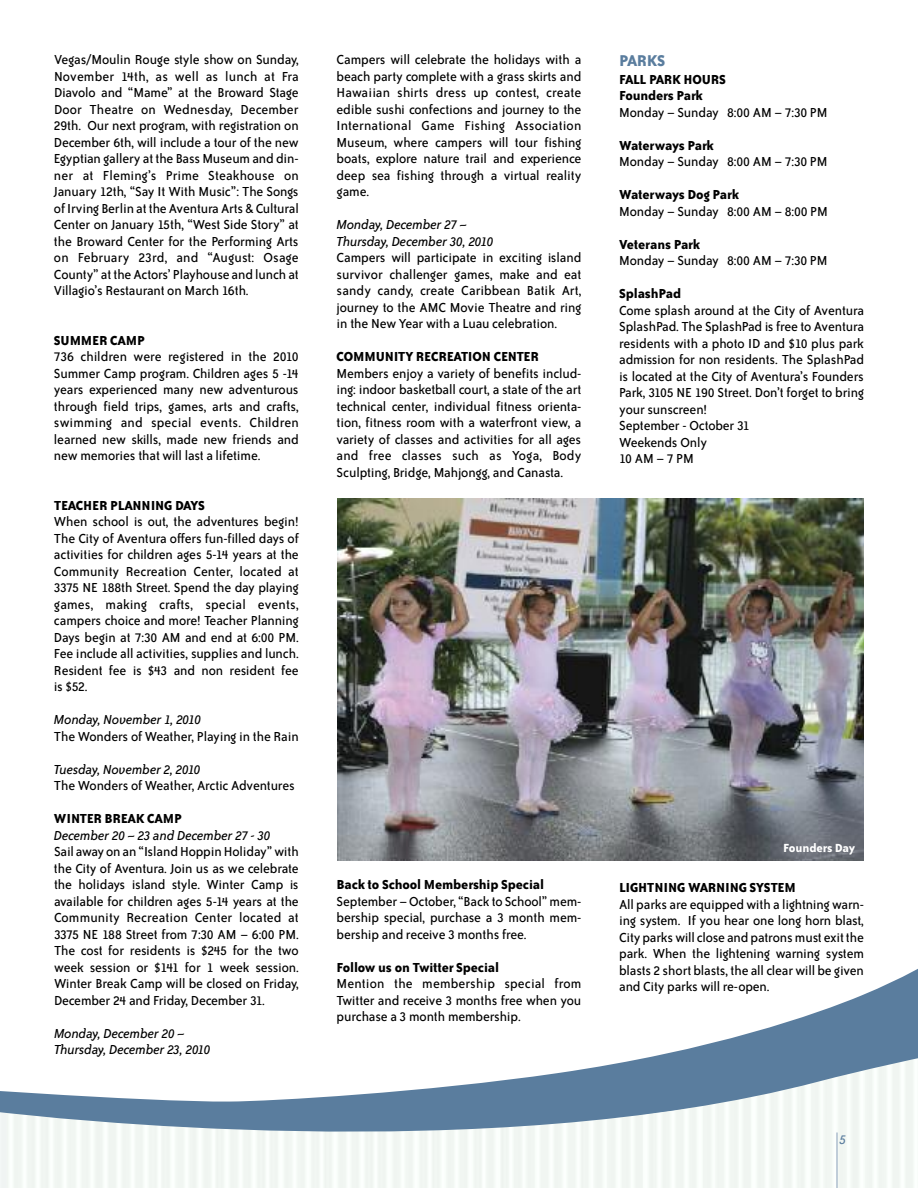
<style>
.page{position:relative;width:918px;height:1188px;background:#fff}
.page>*{position:absolute;margin:0;border:0;box-sizing:border-box;transform-origin:0 0}
.t1{font:700 18px "Bailey Sans ITC";letter-spacing:-.02em;color:#5a7d9e}
.t2{font:15px/16.5px "Bailey Sans ITC";letter-spacing:-.01em;color:#000;text-align:justify}
.t3{font:700 15px/16.5px "Bailey Sans ITC";letter-spacing:-.01em;color:#000}
.t4{font:italic 15px/16.5px "Bailey Sans ITC";letter-spacing:-.01em;color:#000}
.t5{font:italic 15px "Bailey Sans ITC";color:#5a7d9e}
.t6{font:700 13.5px "Bailey Sans ITC";letter-spacing:-.01em;color:#fff}
</style>
<div class="page">
<svg style="left:645px;top:969px;width:273px;height:89px"></svg>
<img style="left:0;top:1058px;width:918px;height:111px">
<hr style="left:836px;top:1132px;width:2px;height:56px;background:#adbece">
<img style="left:338px;top:498px;width:526px;height:363px">
<p class="t2" style="left:54px;top:52px;width:246px">Vegas/Moulin Rouge style show on Sunday, November 14th, as well as lunch at Fra Diavolo and “Mame” at the Broward Stage Door Theatre on Wednesday, December 29th. Our next program, with registration on December 6th, will include a tour of the new Egyptian gallery at the Bass Museum and din&shy;ner at Fleming’s Prime Steakhouse on January 12th, “Say It With Music”: The Songs of Irving Berlin at theAventura Arts &amp; Cultural Center on January 15th, “West Side Story” at the Broward Center for the Performing Arts on February 23rd, and “August: Osage County” at theActors’ Playhouse and lunch at Villagio’s Restaurant on March 16th.</p>
<p class="t3" style="left:54px;top:333px;width:92px">SUMMER CAMP</p>
<p class="t2" style="left:54px;top:349px;width:246px">736 children were registered in the 2010<br>Summer Camp program. Children ages 5 -14 years experienced many new adventurous through field trips, games, arts and crafts, swimming and special events. Children learned new skills, made new friends and new memories that will last a lifetime.</p>
<p class="t3" style="left:54px;top:498px;width:153px">TEACHER PLANNING DAYS</p>
<p class="t2" style="left:54px;top:514px;width:246px">When school is out, the adventures begin!<br>The City of Aventura offers fun-filled days of activities for children ages 5-14 years at the Community Recreation Center, located at 3375 NE 188th Street. Spend the day playing games, making crafts, special events, campers choice and more! Teacher Planning Days begin at 7:30 AM and end at 6:00 PM.<br>Fee include all activities, supplies and lunch.<br>Resident fee is $43 and non resident fee is $52.</p>
<p class="t4" style="left:54px;top:712px;width:149px">Monday, November 1, 2010</p>
<p class="t2" style="left:54px;top:729px;width:246px">The Wonders of Weather, Playing in the Rain</p>
<p class="t4" style="left:54px;top:762px;width:148px">Tuesday, November 2, 2010</p>
<p class="t2" style="left:54px;top:778px;width:242px">The Wonders of Weather, Arctic Adventures</p>
<p class="t3" style="left:54px;top:811px;width:129px">WINTER BREAK CAMP</p>
<p class="t4" style="left:54px;top:828px;width:218px">December 20 – 23 and December 27 - 30</p>
<p class="t2" style="left:54px;top:844px;width:246px">Sail away on an “IslandHoppinHoliday”with the City of Aventura. Join us as we celebrate the holidays island style. Winter Camp is available for children ages 5-14 years at the Community Recreation Center located at 3375 NE 188 Street from 7:30 AM – 6:00 PM.<br>The cost for residents is $245 for the two week session or $141 for 1 week session.<br>Winter Break Camp will be closed on Friday, December 24 and Friday, December 31.</p>
<p class="t4" style="left:54px;top:1026px;width:158px">Monday, December 20 –<br>Thursday, December 23, 2010</p>
<p class="t2" style="left:337px;top:52px;width:246px">Campers will celebrate the holidays with a beach party complete with a grass skirts and Hawaiian shirts dress up contest, create edible sushi confections and journey to the International Game Fishing Association Museum, where campers will tour fishing boats, explore nature trail and experience deep sea fishing through a virtual reality game.</p>
<p class="t4" style="left:337px;top:217px;width:158px">Monday, December 27 –<br>Thursday, December 30, 2010</p>
<p class="t2" style="left:337px;top:250px;width:246px">Campers will participate in exciting island survivor challenger games, make and eat sandy candy, create Caribbean Batik Art, journey to the AMC Movie Theatre and ring in the New Year with a Luau celebration.</p>
<p class="t3" style="left:337px;top:349px;width:204px">COMMUNITY RECREATION CENTER</p>
<p class="t2" style="left:337px;top:366px;width:246px">Members enjoy a variety of benefits includ&shy;ing: indoor basketball court, a state of the art technical center, individual fitness orienta&shy;tion, fitness room with a waterfront view, a variety of classes and activities for all ages and free classes such as Yoga, Body Sculpting, Bridge, Mahjongg, and Canasta.</p>
<p class="t3" style="left:337px;top:877px;width:209px">Back to School Membership Special</p>
<p class="t2" style="left:337px;top:894px;width:246px">September –October,“Back to School”mem&shy;bership special, purchase a 3 month mem&shy;bership and receive 3 months free.</p>
<p class="t3" style="left:337px;top:960px;width:164px">Follow us on Twitter Special</p>
<p class="t2" style="left:337px;top:976px;width:246px">Mention the membership special from Twitter and receive 3 months free when you purchase a 3 month membership.</p>
<p class="t1" style="left:619px;top:54px;width:48px">PARKS</p>
<p class="t3" style="left:619px;top:72px;width:108px">FALL PARK HOURS<br>Founders Park</p>
<p class="t2" style="left:619px;top:105px;width:210px">Monday – Sunday 8:00 AM – 7:30 PM</p>
<p class="t3" style="left:619px;top:138px;width:96px">Waterways Park</p>
<p class="t2" style="left:619px;top:154px;width:210px">Monday – Sunday 8:00 AM – 7:30 PM</p>
<p class="t3" style="left:619px;top:187px;width:121px">Waterways Dog Park</p>
<p class="t2" style="left:619px;top:204px;width:210px">Monday – Sunday 8:00 AM – 8:00 PM</p>
<p class="t3" style="left:619px;top:237px;width:82px">Veterans Park</p>
<p class="t2" style="left:619px;top:253px;width:210px">Monday – Sunday 8:00 AM – 7:30 PM</p>
<p class="t3" style="left:619px;top:286px;width:63px">SplashPad</p>
<p class="t2" style="left:619px;top:303px;width:246px;text-align:left">Come splash around at the City of Aventura<br>SplashPad. The SplashPad is free to Aventura residents with a photo ID and $10 plus park admission for non residents. The SplashPad is located at the City of Aventura’s Founders<br>Park, 3105 NE 190 Street. Don’t forget to bring your sunscreen!<br>September - October 31<br>Weekends Only<br>10AM–7PM</p>
<p class="t6" style="left:783px;top:843px;width:73px">Founders Day</p>
<p class="t3" style="left:619px;top:880px;width:178px">LIGHTNING WARNING SYSTEM</p>
<p class="t2" style="left:619px;top:897px;width:246px">All parks are equipped with a lightning warn&shy;ing system. If you hear one long horn blast, City parkswill close and patronsmust exit the park. When the lightening warning system blasts 2 short blasts, the all clear will be given and City parks will re-open.</p>
<p class="t5" style="left:839px;top:1135px;width:8px">5</p>
</div>
